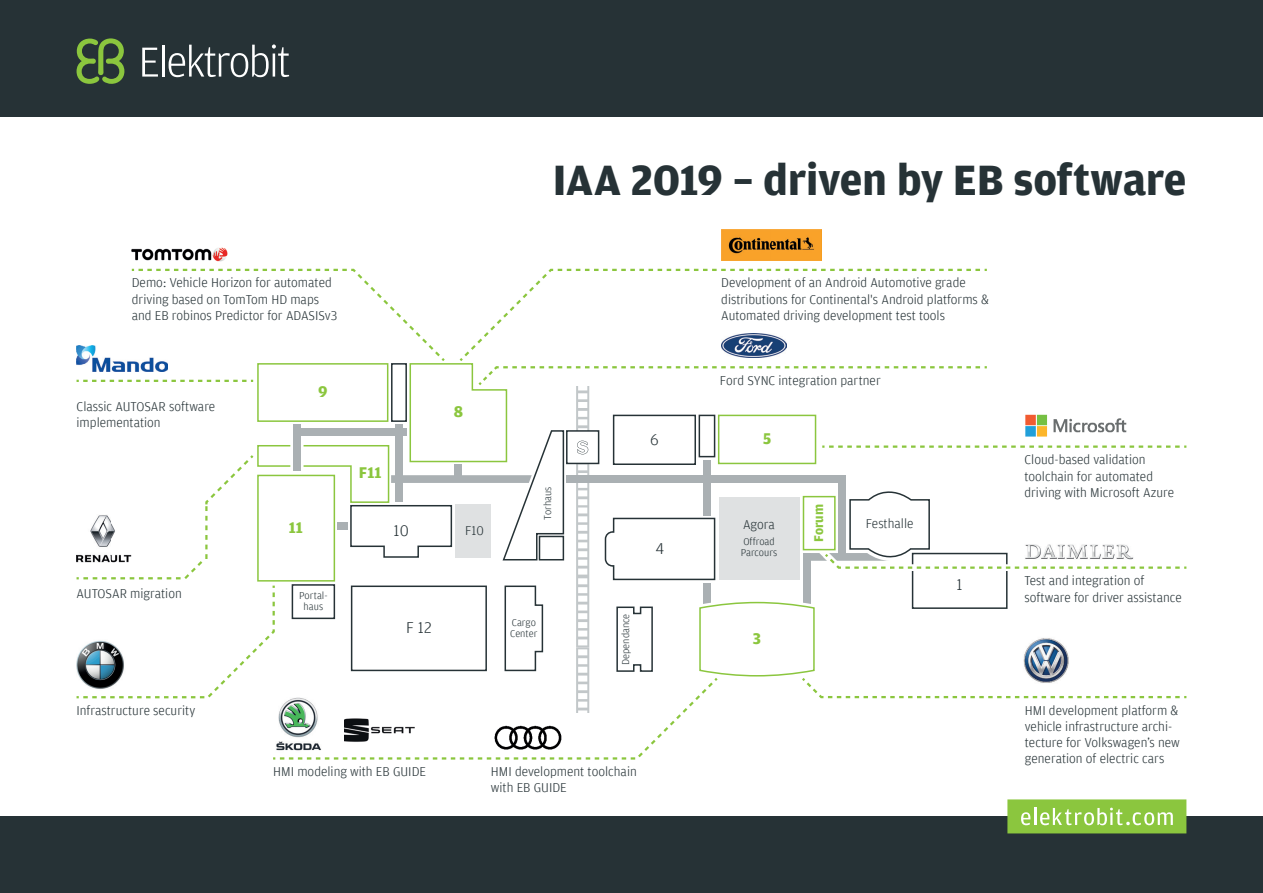
<style>
.page{position:relative;width:1263px;height:893px;background:#fff}
.page>*{position:absolute;margin:0;border:0;box-sizing:border-box;transform-origin:0 0}
.t1{font:700 45px "Amplitude";letter-spacing:-.01em;color:#263236}
.t2{font:700 16.5px "Amplitude";color:#8bc63e}
.t3{font:300 16.5px "Amplitude";color:#263236}
.t4{font:300 13.5px/16.2px "Amplitude";color:#263236}
.t5{font:700 13.5px "Amplitude";color:#8bc63e}
.t6{font:300 10.5px/10.5px "Amplitude";color:#263236}
</style>
<div class="page">
<div style="left:0;top:0;width:1263px;height:117px;background:#263236"></div>
<div style="left:0;top:816px;width:1263px;height:77px;background:#263236"></div>
<svg style="left:142px;top:48px;width:16px;height:29px"></svg>
<hr style="left:162px;top:45px;width:2px;height:32px;background:#fff">
<svg style="left:77px;top:38px;width:47px;height:46px"></svg>
<svg style="left:169px;top:44px;width:120px;height:33px"></svg>
<svg style="left:1007px;top:799px;width:179px;height:34px;background:#9acd58"></svg>
<img style="left:131px;top:247px;width:97px;height:15px">
<img style="left:721px;top:230px;width:100px;height:30px">
<svg style="left:77px;top:268px;width:1109px;height:492px"></svg>
<h1 class="t1" style="left:552px;top:155px;width:635px">IAA 2019 – driven by EB software</h1>
<p class="t4" style="left:132px;top:275px;width:207px">Demo: Vehicle Horizon for automated driving based on TomTom HD maps and EB robinos Predictor for ADASISv3</p>
<p class="t4" style="left:721px;top:275px;width:269px">Development of an Android Automotive grade distributions for Continental's Android platforms &amp;<br>Automated driving development test tools</p>
<p class="t4" style="left:77px;top:398px;width:140px">Classic AUTOSAR software implementation</p>
<p class="t4" style="left:77px;top:585px;width:107px">AUTOSAR migration</p>
<p class="t4" style="left:77px;top:702px;width:120px">Infrastructure security</p>
<p class="t2" style="left:318px;top:383px;width:11px">9</p>
<p class="t2" style="left:359px;top:463px;width:24px">F11</p>
<p class="t2" style="left:454px;top:403px;width:11px">8</p>
<p class="t2" style="left:289px;top:518px;width:15px">11</p>
<p class="t3" style="left:393px;top:522px;width:17px">10</p>
<p class="t4" style="left:465px;top:523px;width:20px">F10</p>
<p class="t6" style="left:299px;top:591px;width:30px;text-align:center">Portal&shy;haus</p>
<p class="t3" style="left:406px;top:619px;width:27px">F 12</p>
<p class="t6" style="left:543px;top:520px;width:34px;rotate:-90deg">Torhaus</p>
<p class="t6" style="left:510px;top:617px;width:29px">Cargo<br>Center</p>
<p class="t4" style="left:720px;top:372px;width:163px">Ford SYNC integration partner</p>
<p class="t3" style="left:650px;top:430px;width:10px">6</p>
<p class="t2" style="left:763px;top:430px;width:10px">5</p>
<p class="t6" style="left:620px;top:665px;width:53px;rotate:-90deg">Dependance</p>
<p class="t3" style="left:655px;top:539px;width:10px">4</p>
<p class="t4" style="left:743px;top:516px;width:33px">Agora</p>
<p class="t6" style="left:741px;top:537px;width:38px">Offroad<br>Parcours</p>
<p class="t2" style="left:753px;top:629px;width:10px">3</p>
<p class="t5" style="left:811px;top:542px;width:40px;rotate:-90deg">Forum</p>
<p class="t4" style="left:866px;top:516px;width:49px">Festhalle</p>
<p class="t4" style="left:273px;top:764px;width:154px">HMI modeling with EB GUIDE</p>
<p class="t4" style="left:491px;top:764px;width:147px">HMI development toolchain with EB GUIDE</p>
<p class="t3" style="left:957px;top:575px;width:8px">1</p>
<p class="t4" style="left:1024px;top:452px;width:151px">Cloud-based validation toolchain for automated driving with Microsoft Azure</p>
<p class="t4" style="left:1024px;top:573px;width:159px">Test and integration of software for driver assistance</p>
<p class="t4" style="left:1025px;top:702px;width:156px">HMI development platform &amp; vehicle infrastructure archi&shy;tecture for Volkswagen’s new generation of electric cars</p>
</div>
